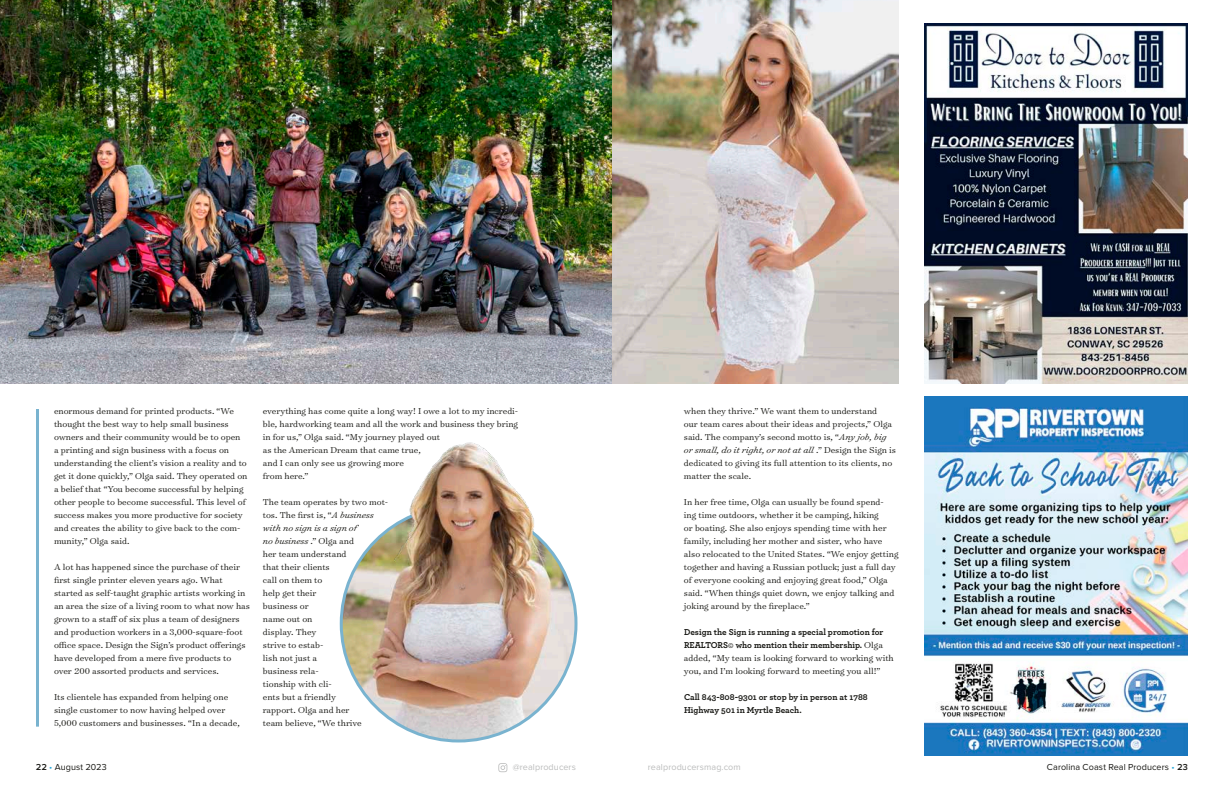
<style>
.page{position:relative;width:1224px;height:792px;background:#fff}
.page>*{position:absolute;margin:0;border:0;box-sizing:border-box;transform-origin:0 0}
.t1{font:300 9.8px/13px "Surveyor Text";color:#171713}
.t2{font:700 9px/13px "Archer Pro";color:#171713}
.t3{font:9px "Proxima Nova";letter-spacing:.01em;color:#171713}
.t4{font:9px "Proxima Nova";letter-spacing:.01em;color:#bbbcbc}
.s1{font-style:italic}
.s2{font-family:"Surveyor Text";font-weight:300;font-size:9.8px}
.s3{font-weight:600}
.s4{color:#26a7d9}
</style>
<div class="page">
<svg style="left:498px;top:763px;width:9px;height:9px"></svg>
<img style="left:924px;top:24px;width:264px;height:360px">
<img style="left:925px;top:396px;width:263px;height:360px">
<img style="left:0;top:0;width:899px;height:384px">
<hr style="left:36px;top:409px;width:3px;height:318px;background:#79b3cf">
<img style="left:341px;top:506px;width:235px;height:235px;border-radius:117px">
<img style="left:394px;top:442px;width:150px;height:119px">
<p class="t1" style="left:54px;top:404px;width:195px">enormous demand for printed products. “We thought the best way to help small business owners and their community would be to open a printing and sign business with a focus on understanding the client’s vision a reality and to get it done quickly,” Olga said. They operated on a belief that “You become successful by helping other people to become successful. This level of success makes you more productive for society and creates the ability to give back to the com&shy;munity,” Olga said.</p>
<p class="t1" style="left:54px;top:560px;width:198px">A lot has happened since the purchase of their first single printer eleven years ago. What started as self-taught graphic artists working in an area the size of a living room to what now has grown to a staff of six plus a team of designers and production workers in a 3,000-square-foot office space. Design the Sign’s product offerings have developed from a mere five products to over 200 assorted products and services.</p>
<p class="t1" style="left:54px;top:690px;width:187px">Its clientele has expanded from helping one single customer to now having helped over<br>5,000 customers and businesses. “In a decade,</p>
<p class="t1" style="left:263px;top:404px;width:257px">everything has come quite a long way! I owe a lot to my incredi&shy;ble, hardworking team and all the work and business they bring in for us,” Olga said. “My journey played out<br>as the American Dream that came true,<br>and I can only see us growing more<br>from here.”</p>
<p class="t1" style="left:263px;top:495px;width:127px">The team operates by two mot&shy;tos. The first is, “<span class="s1">A business with no sign is a sign of<br>no business</span> .” Olga and<br>her team understand<br>that their clients<br>call on them to<br>help get their<br>business or<br>name out on<br>display. They<br>strive to estab-<br>lish not just a<br>business rela-<br>tionship with cli-<br>ents but a friendly<br>rapport. Olga and her<br>team believe, “We thrive</p>
<p class="t1" style="left:684px;top:404px;width:214px">when they thrive.” We want them to understand<br>our team cares about their ideas and projects,” Olga said. The company’s second motto is, “<span class="s1">Any job, big or small, do it right, or not at all</span> .” Design the Sign is dedicated to giving its full attention to its clients, no matter the scale.</p>
<p class="t1" style="left:684px;top:495px;width:216px">In her free time, Olga can usually be found spend&shy;ing time outdoors, whether it be camping, hiking<br>or boating. She also enjoys spending time with her family, including her mother and sister, who have also relocated to the United States. “We enjoy getting together and having a Russian potluck; just a full day of everyone cooking and enjoying great food,” Olga said. “When things quiet down, we enjoy talking and joking around by the fireplace.”</p>
<p class="t2" style="left:684px;top:625px;width:201px">Design the Sign is running a special promotion for<br>REALTORS© who mention their membership. <span class="s2">Olga</span></p>
<p class="t1" style="left:684px;top:651px;width:211px">added, “My team is looking forward to working with you, and I’m looking forward to meeting you all!”</p>
<p class="t2" style="left:684px;top:690px;width:185px">Call 843-808-9301 or stop by in person at 1788<br>Highway 501 in Myrtle Beach.</p>
<p class="t3" style="left:36px;top:762px;width:72px"><span class="s3">22</span> <span class="s4">•</span> August 2023</p>
<p class="t4" style="left:513px;top:762px;width:65px">@realproducers</p>
<p class="t4" style="left:648px;top:762px;width:94px">realproducersmag.com</p>
<p class="t3" style="left:1047px;top:762px;width:143px">Carolina Coast Real Producers <span class="s4">•</span> <span class="s3">23</span></p>
</div>
